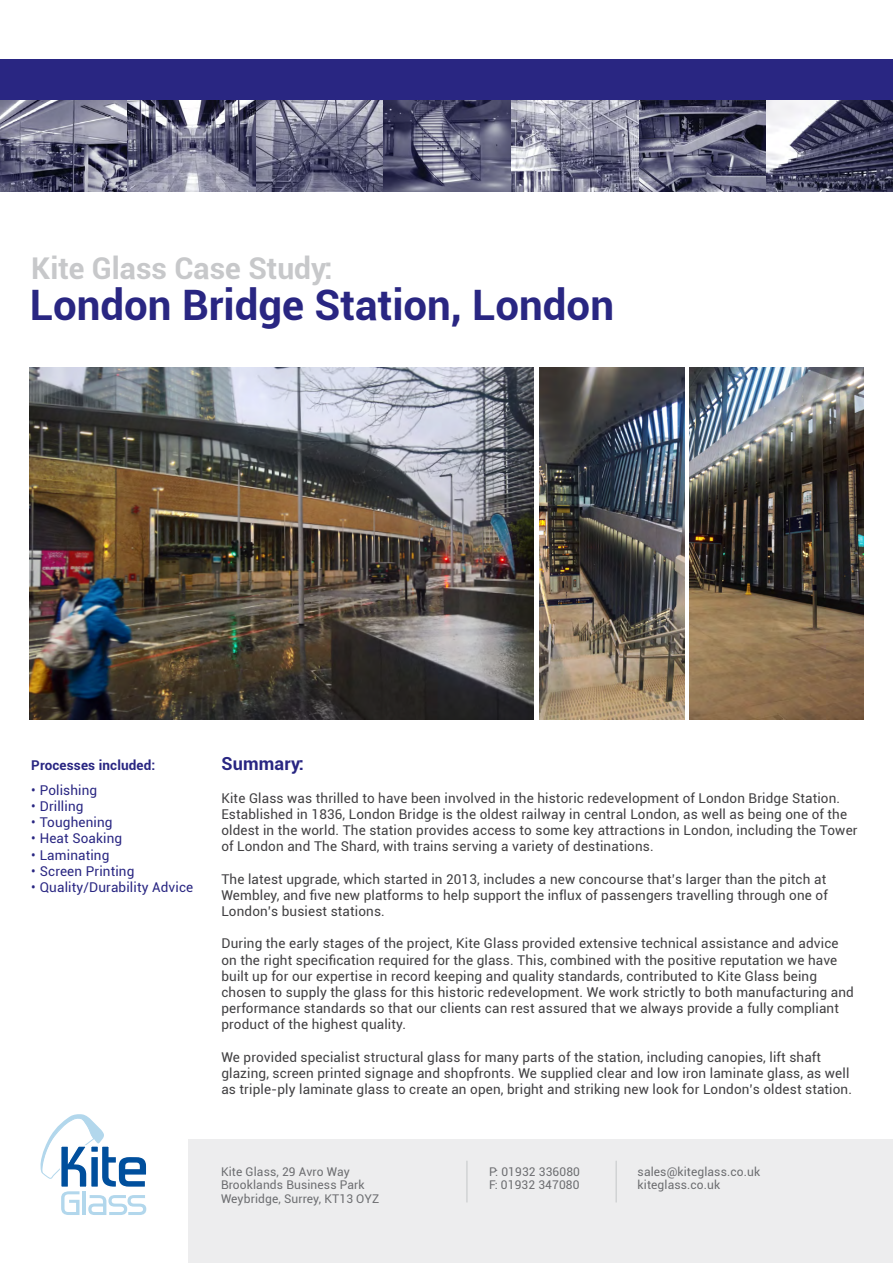
<style>
.page{position:relative;width:893px;height:1263px;background:#fff}
.page>*{position:absolute;margin:0;border:0;box-sizing:border-box;transform-origin:0 0}
.t1{font:700 65.85px "Forgotten Futurist";letter-spacing:-.06em;color:#004f9d;scale:1.17 1}
.t2{font:700 42px "Roboto";color:#292682}
.t3{font:700 30px "Roboto";color:#c7c8ca}
.t4{font:700 18px "Roboto";letter-spacing:.01em;color:#292682}
.t5{font:13.5px/16.2px "Roboto";letter-spacing:.01em;color:#414042}
.t6{font:13.5px "Roboto";letter-spacing:.01em;color:#292682}
.t7{font:700 13.5px "Roboto";letter-spacing:.01em;color:#292682}
.t8{font:12px/13.5px "Roboto";letter-spacing:.01em;color:#6d6e71}
.s1{color:#282781}
</style>
<div class="page">
<img style="left:30px;top:368px;width:504px;height:352px">
<img style="left:510px;top:100px;width:383px;height:92px">
<svg style="left:638px;top:100px;width:128px;height:92px;background:#585870"></svg>
<svg style="left:511px;top:100px;width:127px;height:92px;background:#9191a5"></svg>
<svg style="left:383px;top:100px;width:127px;height:92px;background:#5c5d78"></svg>
<svg style="left:255px;top:100px;width:128px;height:92px;background:#75768d"></svg>
<svg style="left:0;top:100px;width:128px;height:92px;background:#727288"></svg>
<div style="left:188px;top:1139px;width:705px;height:124px;background:#ededee"></div>
<hr style="left:466px;top:1161px;width:2px;height:41px;background:#d1d3d4">
<hr style="left:615px;top:1161px;width:2px;height:41px;background:#d1d3d4">
<svg style="left:128px;top:100px;width:127px;height:92px;background:#737389"></svg>
<div style="left:0;top:60px;width:893px;height:40px;background:#292682"></div>
<svg style="left:40px;top:1114px;width:107px;height:101px"></svg>
<img style="left:539px;top:368px;width:146px;height:352px">
<img style="left:690px;top:368px;width:173px;height:352px">
<h3 class="t3" style="left:31px;top:247px;width:303px">Kite Glass Case Study:</h3>
<h2 class="t2" style="left:30px;top:276px;width:586px">London Bridge Station, London</h2>
<p class="t7" style="left:31px;top:755px;width:126px">Processes included:</p>
<p class="t6" style="left:31px;top:780px;width:68px">• Polishing</p>
<p class="t6" style="left:31px;top:797px;width:54px">• Drilling</p>
<p class="t6" style="left:31px;top:813px;width:83px">• Toughening</p>
<p class="t6" style="left:31px;top:829px;width:92px">• Heat Soaking</p>
<p class="t6" style="left:31px;top:845px;width:80px">• Laminating</p>
<p class="t6" style="left:31px;top:861px;width:105px">• Screen Printing</p>
<p class="t6" style="left:31px;top:878px;width:164px">• Quality/Durability Advice</p>
<h3 class="t4" style="left:221px;top:751px;width:84px">Summary:</h3>
<p class="t5" style="left:221px;top:789px;width:638px">Kite Glass was thrilled to have been involved in the historic redevelopment of London Bridge Station.<br>Established in 1836, London Bridge is the oldest railway in central London, as well as being one of the oldest in the world. The station provides access to some key attractions in London, including the Tower of London and The Shard, with trains serving a variety of destinations.</p>
<p class="t5" style="left:221px;top:870px;width:608px;text-align:justify">The latest upgrade, which started in 2013, includes a new concourse that’s larger than the pitch at Wembley, and five new platforms to help support the influx of passengers travelling through one of London’s busiest stations.</p>
<p class="t5" style="left:221px;top:935px;width:634px">During the early stages of the project, Kite Glass provided extensive technical assistance and advice on the right specification required for the glass. This, combined with the positive reputation we have built up for our expertise in record keeping and quality standards, contributed to Kite Glass being chosen to supply the glass for this historic redevelopment. We work strictly to both manufacturing and performance standards so that our clients can rest assured that we always provide a fully compliant product of the highest quality.</p>
<p class="t5" style="left:221px;top:1048px;width:632px">We provided specialist structural glass for many parts of the station, including canopies, lift shaft glazing, screen printed signage and shopfronts. We supplied clear and low iron laminate glass, as well as triple-ply laminate glass to create an open, bright and striking new look for London’s oldest station.</p>
<h1 class="t1" style="left:57px;top:1138px;width:207px">Kite <span class="s1">Kite</span></h1>
<p class="t8" style="left:221px;top:1164px;width:160px">Kite Glass, 29 Avro Way<br>Brooklands Business Park<br>Weybridge, Surrey, KT13 OYZ</p>
<p class="t8" style="left:489px;top:1164px;width:92px">P: 01932 336080<br>F: 01932 347080</p>
<p class="t8" style="left:638px;top:1164px;width:124px">sales@kiteglass.co.uk kiteglass.co.uk</p>
</div>
